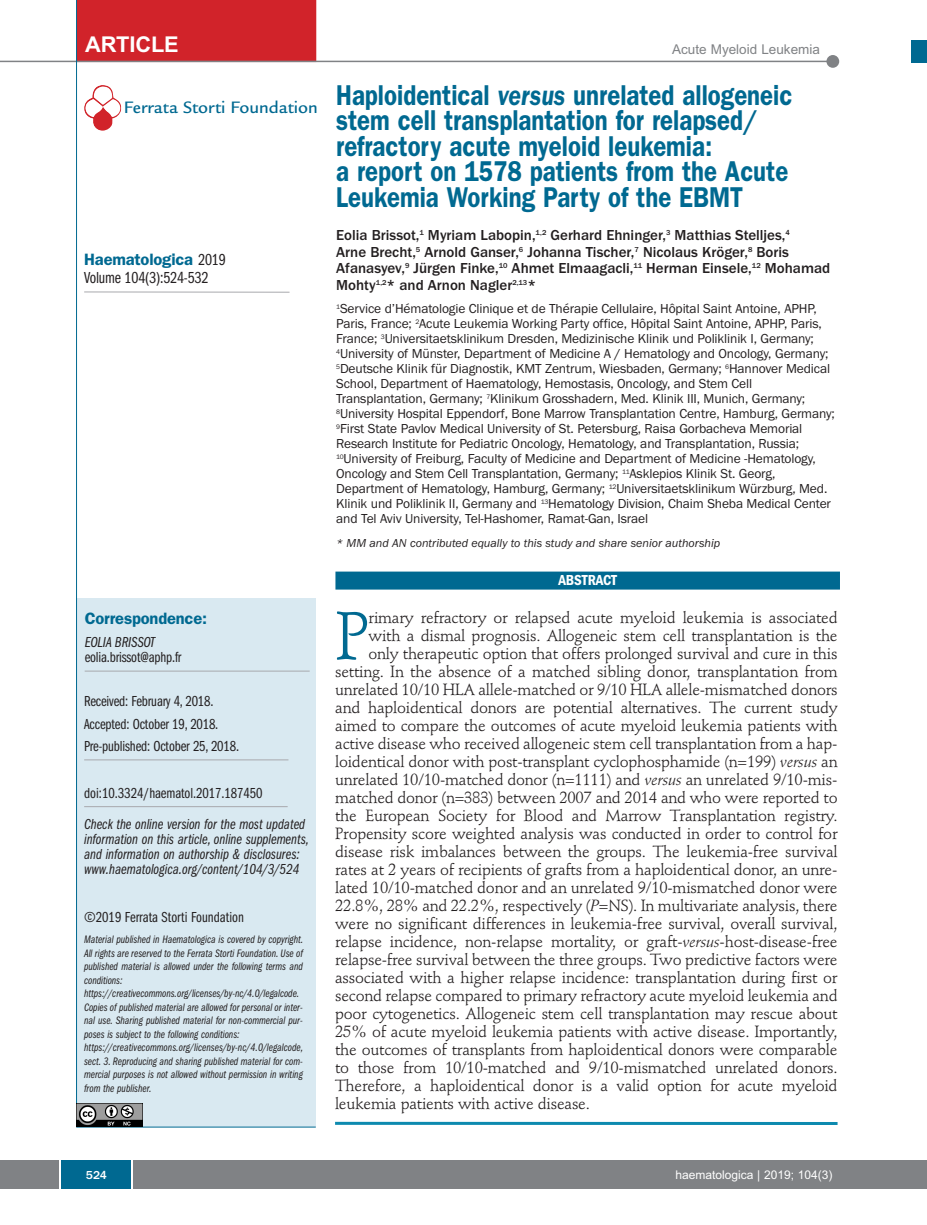
<style>
.page{position:relative;width:927px;height:1225px;background:#fff}
.page>*{position:absolute;margin:0;border:0;box-sizing:border-box;transform-origin:0 0}
.t1{font:66.45px "Stempel Schneidler";color:#006991}
.t2{font:600 28.8px/25.5px "Franklin Gothic";color:#006991;scale:.83 1}
.t3{font:700 21.75px "Arial";letter-spacing:-.01em;color:#fff}
.t4{font:500 18px "Legacy Sans";color:#006991}
.t5{font:600 16.5px "Franklin Gothic";letter-spacing:-.01em;color:#006991}
.t6{font:16.5px "Franklin Gothic Book Cmpr";letter-spacing:-.01em;color:#231f20}
.t7{font:16.05px "Stempel Schneidler";letter-spacing:-.015em;color:#231f20}
.t8{font:500 15px/16.5px "Franklin Gothic";color:#231f20}
.t9{font:15px/15px "Franklin Gothic Book Cmpr Ital";color:#231f20}
.t10{font:15px/22.5px "Franklin Gothic Book Cmpr";letter-spacing:-.01em;color:#231f20}
.t11{font:600 condensed 15px "Franklin Gothic";letter-spacing:-.005em;color:#fff}
.t12{font:13.5px/15px "Franklin Gothic";letter-spacing:-.01em;color:#231f20}
.t13{font:13.5px "Arial";color:#808285}
.t14{font:italic 12px "Franklin Gothic";color:#231f20}
.t15{font:12px "Arial";color:#fff}
.t16{font:500 12px "Franklin Gothic";color:#fff}
.t17{font:11.25px/13.5px "Franklin Gothic Book Cmpr Ital";color:#231f20}
.s1{font-family:"Franklin Gothic Book Cmpr";font-weight:400;color:#231f20}
.s2{font-style:italic}
</style>
<div class="page">
<div style="left:911px;top:40px;width:16px;height:22px;background:#006991"></div>
<div style="left:910px;top:1160px;width:17px;height:28px;background:#808285"></div>
<div style="left:0;top:1160px;width:910px;height:28px;background:#808285"></div>
<div style="left:61px;top:1160px;width:71px;height:28px;background:#006991"></div>
<svg style="left:60px;top:1160px;width:1px;height:28px"></svg>
<svg style="left:132px;top:1160px;width:1px;height:28px"></svg>
<div style="left:77px;top:598px;width:239px;height:529px;background:#d9e9f1"></div>
<hr style="left:84px;top:759px;width:204px;height:1px;background:#a8a9ad">
<hr style="left:85px;top:671px;width:225px;height:1px;background:#a8a9ad">
<hr style="left:76px;top:1126px;width:240px;height:1px;background:#006991">
<hr style="left:84px;top:292px;width:206px;height:1px;background:#a8a9ad">
<div style="left:77px;top:0;width:239px;height:62px;background:#d1232a"></div>
<hr style="left:0;top:61px;width:830px;height:1px;background:#808285">
<div style="left:826px;top:55px;width:13px;height:13px;background:#808285;border-radius:50%"></div>
<hr style="left:84px;top:806px;width:204px;height:1px;background:#a8a9ad">
<hr style="left:76px;top:0;width:1px;height:1126px;background:#006991">
<img style="left:77px;top:1103px;width:65px;height:23px">
<img style="left:84px;top:85px;width:37px;height:46px">
<svg style="left:335px;top:1121px;width:503px;height:4px;background:#49a6c2"></svg>
<div style="left:335px;top:571px;width:505px;height:18px;background:#006991"></div>
<h3 class="t3" style="left:85px;top:32px;width:95px">ARTICLE</h3>
<p class="t13" style="left:672px;top:42px;width:149px">Acute Myeloid Leukemia</p>
<p class="t4" style="left:124px;top:101px;width:196px">Ferrata Storti Foundation</p>
<p class="t5" style="left:84px;top:254px;width:143px">Haematologica <span class="s1">2019</span></p>
<p class="t6" style="left:84px;top:272px;width:126px">Volume 104(3):524-532</p>
<p class="t5" style="left:85px;top:612px;width:124px">Correspondence:</p>
<p class="t9" style="left:85px;top:636px;width:72px">EOLIA BRISSOT</p>
<p class="t10" style="left:85px;top:647px;width:98px">eolia.brissot@aphp.fr</p>
<p class="t10" style="left:84px;top:691px;width:156px">Received: February 4, 2018.<br>Accepted: October 19, 2018.<br>Pre-published: October 25, 2018.</p>
<p class="t10" style="left:84px;top:783px;width:180px">doi:10.3324/haematol.2017.187450</p>
<p class="t9" style="left:84px;top:817px;width:226px">Check the online version for the most updated information on this article, online supplements, and information on authorship &amp; disclosures: www.haematologica.org/content/104/3/524</p>
<p class="t10" style="left:84px;top:907px;width:161px">©2019 Ferrata Storti Foundation</p>
<p class="t17" style="left:84px;top:933px;width:221px">Material published in Haematologica is covered by copyright.<br>All rights are reserved to the Ferrata Storti Foundation. Use of published material is allowed under the following terms and conditions: https://creativecommons.org/licenses/by-nc/4.0/legalcode.<br>Copies of published material are allowed for personal or inter&shy;nal use. Sharing published material for non-commercial pur&shy;poses is subject to the following conditions: https://creativecommons.org/licenses/by-nc/4.0/legalcode, sect. 3. Reproducing and sharing published material for com&shy;mercial purposes is not allowed without permission in writing from the publisher.</p>
<h2 class="t2" style="left:336px;top:85px;width:551px">Haploidentical <span class="s2">versus</span> unrelated allogeneic stem cell transplantation for relapsed/ refractory acute myeloid leukemia:<br>a report on 1578 patients from the Acute Leukemia Working Party of the EBMT</h2>
<p class="t8" style="left:336px;top:227px;width:496px">Eolia Brissot,<sup>1</sup> Myriam Labopin,<sup>1,2</sup> Gerhard Ehninger,<sup>3</sup> Matthias Stelljes,<sup>4<br></sup>Arne Brecht,<sup>5</sup> Arnold Ganser,<sup>6</sup> Johanna Tischer,<sup>7</sup> Nicolaus Kröger,<sup>8</sup> Boris Afanasyev,<sup>9</sup> Jürgen Finke,<sup>10</sup> Ahmet Elmaagacli,<sup>11</sup> Herman Einsele,<sup>12</sup> Mohamad Mohty<sup>1,2</sup>* and Arnon Nagler<sup>2,13</sup>*</p>
<p class="t12" style="left:336px;top:301px;width:500px"><sup>1</sup>Service d’Hématologie Clinique et de Thérapie Cellulaire, Hôpital Saint Antoine, APHP, Paris, France; <sup>2</sup>Acute Leukemia Working Party office, Hôpital Saint Antoine, APHP, Paris, France; <sup>3</sup>Universitaetsklinikum Dresden, Medizinische Klinik und Poliklinik I, Germany; <sup>4</sup>University of Münster, Department of Medicine A / Hematology and Oncology, Germany; <sup>5</sup>Deutsche Klinik für Diagnostik, KMT Zentrum, Wiesbaden, Germany; <sup>6</sup>Hannover Medical School, Department of Haematology, Hemostasis, Oncology, and Stem Cell Transplantation, Germany; <sup>7</sup>Klinikum Grosshadern, Med. Klinik III, Munich, Germany; <sup>8</sup>University Hospital Eppendorf, Bone Marrow Transplantation Centre, Hamburg, Germany; <sup>9</sup>First State Pavlov Medical University of St. Petersburg, Raisa Gorbacheva Memorial Research Institute for Pediatric Oncology, Hematology, and Transplantation, Russia; <sup>10</sup>University of Freiburg, Faculty of Medicine and Department of Medicine -Hematology, Oncology and Stem Cell Transplantation, Germany; <sup>11</sup>Asklepios Klinik St. Georg, Department of Hematology, Hamburg, Germany; <sup>12</sup>Universitaetsklinikum Würzburg, Med.<br>Klinik und Poliklinik II, Germany and <sup>13</sup>Hematology Division, Chaim Sheba Medical Center and Tel Aviv University, Tel-Hashomer, Ramat-Gan, Israel</p>
<p class="t14" style="left:336px;top:536px;width:386px">* MM and AN contributed equally to this study and share senior authorship</p>
<p class="t11" style="left:558px;top:575px;width:60px">ABSTRACT</p>
<h1 class="t1" style="left:335px;top:608px;width:36px">P</h1>
<p class="t7" style="left:369px;top:611px;width:471px">rimary refractory or relapsed acute myeloid leukemia is associated</p>
<p class="t7" style="left:369px;top:629px;width:471px">with a dismal prognosis. Allogeneic stem cell transplantation is the</p>
<p class="t7" style="left:369px;top:647px;width:471px">only therapeutic option that offers prolonged survival and cure in this</p>
<p class="t7" style="left:335px;top:665px;width:504px">setting. In the absence of a matched sibling donor, transplantation from</p>
<p class="t7" style="left:335px;top:683px;width:504px">unrelated 10/10 HLA allele-matched or 9/10 HLA allele-mismatched donors</p>
<p class="t7" style="left:335px;top:701px;width:504px">and haploidentical donors are potential alternatives. The current study</p>
<p class="t7" style="left:335px;top:719px;width:504px">aimed to compare the outcomes of acute myeloid leukemia patients with</p>
<p class="t7" style="left:335px;top:737px;width:504px">active disease who received allogeneic stem cell transplantation from a hap-</p>
<p class="t7" style="left:335px;top:755px;width:504px">loidentical donor with post-transplant cyclophosphamide (n=199) <span class="s2">versus</span> an</p>
<p class="t7" style="left:335px;top:773px;width:504px">unrelated 10/10-matched donor (n=1111) and <span class="s2">versus</span> an unrelated 9/10-mis-</p>
<p class="t7" style="left:335px;top:791px;width:504px">matched donor (n=383) between 2007 and 2014 and who were reported to</p>
<p class="t7" style="left:335px;top:809px;width:504px">the European Society for Blood and Marrow Transplantation registry.</p>
<p class="t7" style="left:335px;top:827px;width:504px">Propensity score weighted analysis was conducted in order to control for</p>
<p class="t7" style="left:335px;top:845px;width:504px">disease risk imbalances between the groups. The leukemia-free survival</p>
<p class="t7" style="left:335px;top:863px;width:504px">rates at 2 years of recipients of grafts from a haploidentical donor, an unre-</p>
<p class="t7" style="left:335px;top:881px;width:504px">lated 10/10-matched donor and an unrelated 9/10-mismatched donor were</p>
<p class="t7" style="left:335px;top:899px;width:504px">22.8%, 28% and 22.2%, respectively (<span class="s2">P</span>=NS). In multivariate analysis, there</p>
<p class="t7" style="left:335px;top:917px;width:504px">were no significant differences in leukemia-free survival, overall survival,</p>
<p class="t7" style="left:335px;top:935px;width:504px">relapse incidence, non-relapse mortality, or graft-<span class="s2">versus</span>-host-disease-free</p>
<p class="t7" style="left:335px;top:953px;width:504px">relapse-free survival between the three groups. Two predictive factors were</p>
<p class="t7" style="left:335px;top:971px;width:504px">associated with a higher relapse incidence: transplantation during first or</p>
<p class="t7" style="left:335px;top:989px;width:504px">second relapse compared to primary refractory acute myeloid leukemia and</p>
<p class="t7" style="left:335px;top:1007px;width:504px">poor cytogenetics. Allogeneic stem cell transplantation may rescue about</p>
<p class="t7" style="left:335px;top:1025px;width:504px">25% of acute myeloid leukemia patients with active disease. Importantly,</p>
<p class="t7" style="left:335px;top:1043px;width:504px">the outcomes of transplants from haploidentical donors were comparable</p>
<p class="t7" style="left:335px;top:1061px;width:504px">to those from 10/10-matched and 9/10-mismatched unrelated donors.</p>
<p class="t7" style="left:335px;top:1079px;width:504px">Therefore, a haploidentical donor is a valid option for acute myeloid</p>
<p class="t7" style="left:335px;top:1097px;width:256px">leukemia patients with active disease.</p>
<p class="t16" style="left:86px;top:1167px;width:22px">524</p>
<p class="t15" style="left:676px;top:1167px;width:158px">haematologica | 2019; 104(3)</p>
</div>
